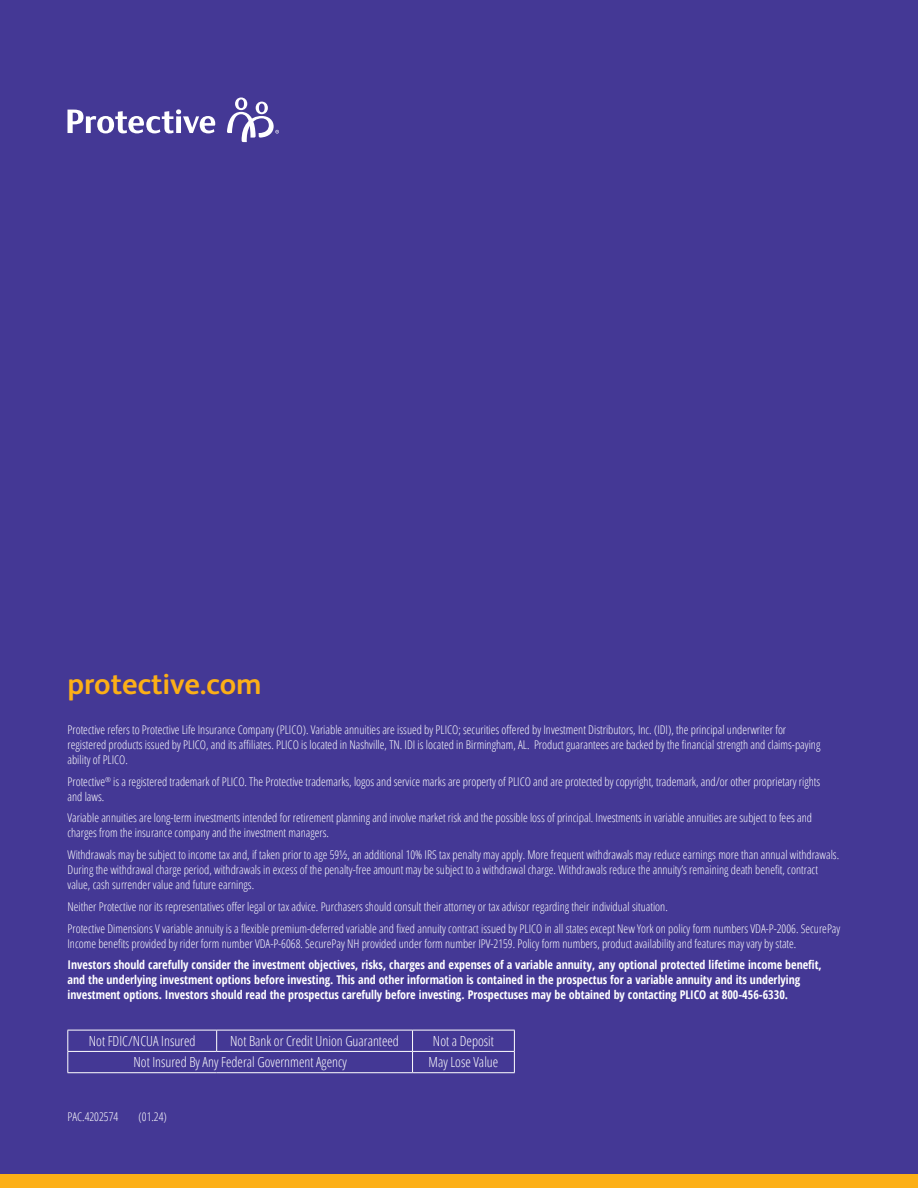
<style>
.page{position:relative;width:918px;height:1188px;background:#443895}
.page>*{position:absolute;margin:0;border:0;box-sizing:border-box;transform-origin:0 0}
.t1{font:700 30px "FS Albert Pro";color:#fcaf17}
.t2{font:300 condensed 13.95px "Open Sans";color:#fff}
.t3{font:300 condensed 12px/15px "Open Sans";color:#fff}
.t4{font:700 condensed 12px/15px "Open Sans";color:#fff}
</style>
<div class="page">
<div style="left:0;top:1174px;width:918px;height:14px;background:#fcaf17"></div>
<hr style="left:68px;top:1030px;width:149px;height:1px;background:#fff">
<hr style="left:217px;top:1030px;width:196px;height:1px;background:#fff">
<svg style="left:216px;top:1030px;width:1px;height:21px"></svg>
<hr style="left:413px;top:1030px;width:102px;height:1px;background:#fff">
<hr style="left:68px;top:1051px;width:149px;height:1px;background:#fff">
<svg style="left:68px;top:1030px;width:1px;height:42px"></svg>
<hr style="left:217px;top:1051px;width:196px;height:1px;background:#fff">
<hr style="left:413px;top:1051px;width:102px;height:1px;background:#fff">
<svg style="left:412px;top:1030px;width:1px;height:42px"></svg>
<svg style="left:514px;top:1030px;width:1px;height:42px"></svg>
<hr style="left:68px;top:1072px;width:149px;height:1px;background:#fff">
<hr style="left:217px;top:1072px;width:196px;height:1px;background:#fff">
<hr style="left:413px;top:1072px;width:102px;height:1px;background:#fff">
<svg style="left:68px;top:109px;width:147px;height:24px"></svg>
<svg style="left:227px;top:98px;width:52px;height:44px"></svg>
<h1 class="t1" style="left:68px;top:663px;width:196px">protective.com</h1>
<p class="t3" style="left:68px;top:722px;width:754px">Protective refers to Protective Life Insurance Company (PLICO). Variable annuities are issued by PLICO; securities offered by Investment Distributors, Inc. (IDI), the principal underwriter for registered products issued by PLICO, and its affiliates. PLICO is located in Nashville, TN. IDI is located in Birmingham, AL. Product guarantees are backed by the financial strength and claims-paying ability of PLICO.</p>
<p class="t3" style="left:68px;top:773px;width:754px">Protective<sup>®</sup> is a registered trademark of PLICO. The Protective trademarks, logos and service marks are property of PLICO and are protected by copyright, trademark, and/or other proprietary rights and laws.</p>
<p class="t3" style="left:68px;top:810px;width:746px">Variable annuities are long-term investments intended for retirement planning and involve market risk and the possible loss of principal. Investments in variable annuities are subject to fees and charges from the insurance company and the investment managers.</p>
<p class="t3" style="left:68px;top:847px;width:773px">Withdrawals may be subject to income tax and, if taken prior to age 59½, an additional 10% IRS tax penalty may apply. More frequent withdrawals may reduce earnings more than annual withdrawals.<br>During the withdrawal charge period, withdrawals in excess of the penalty-free amount may be subject to a withdrawal charge. Withdrawals reduce the annuity’s remaining death benefit, contract value, cash surrender value and future earnings.</p>
<p class="t3" style="left:68px;top:895px;width:774px;line-height:21.8px">Neither Protective nor its representatives offer legal or tax advice. Purchasers should consult their attorney or tax advisor regarding their individual situation.<br>Protective Dimensions V variable annuity is a flexible premium-deferred variable and fixed annuity contract issued by PLICO in all states except New York on policy form numbers VDA-P-2006. SecurePay</p>
<p class="t3" style="left:68px;top:935px;width:730px">Income benefits provided by rider form number VDA-P-6068. SecurePay NH provided under form number IPV-2159. Policy form numbers, product availability and features may vary by state.</p>
<p class="t4" style="left:68px;top:957px;width:756px">Investors should carefully consider the investment objectives, risks, charges and expenses of a variable annuity, any optional protected lifetime income benefit, and the underlying investment options before investing. This and other information is contained in the prospectus for a variable annuity and its underlying investment options. Investors should read the prospectus carefully before investing. Prospectuses may be obtained by contacting PLICO at 800-456-6330.</p>
<p class="t2" style="left:89px;top:1032px;width:108px">Not FDIC/NCUA Insured</p>
<p class="t2" style="left:230px;top:1032px;width:170px">Not Bank or Credit Union Guaranteed</p>
<p class="t2" style="left:433px;top:1032px;width:62px">Not a Deposit</p>
<p class="t2" style="left:134px;top:1053px;width:215px">Not Insured By Any Federal Government Agency</p>
<p class="t2" style="left:429px;top:1053px;width:71px">May Lose Value</p>
<p class="t3" style="left:68px;top:1108px;width:52px">PAC.4202574</p>
<p class="t3" style="left:139px;top:1108px;width:30px">(01.24)</p>
</div>
